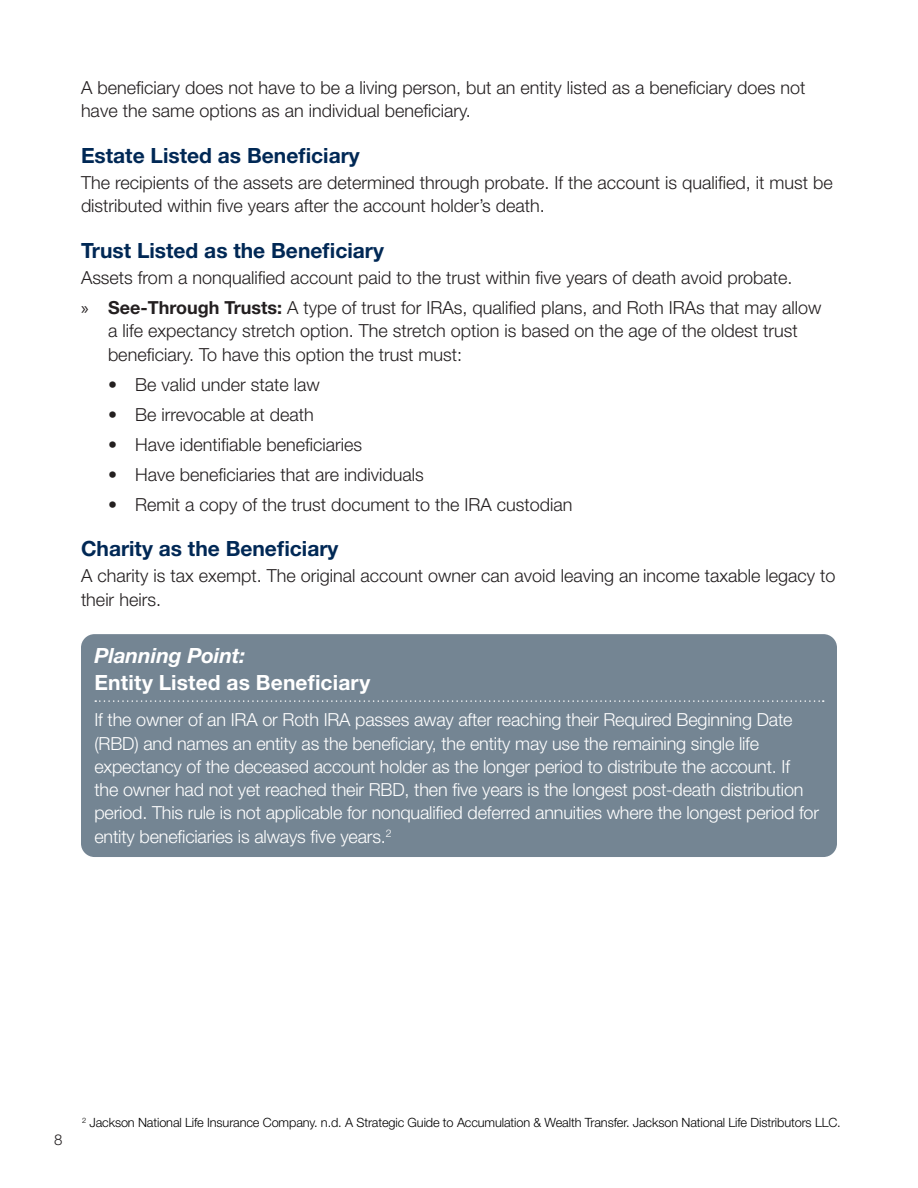
<style>
.page{position:relative;width:918px;height:1188px;background:#fff}
.page>*{position:absolute;margin:0;border:0;box-sizing:border-box;transform-origin:0 0}
.Heading{font:700 21px "Helvetica Neue LT Std";color:#002855}
.Inside_Cover{font:700 21px/27px "Helvetica Neue LT Std";letter-spacing:.005em;color:#fff}
.Paragraph_Text{font:300 18px/23.2px "Helvetica Neue LT Std";color:#231f20}
.Paragraph_Text-2{font:300 18px/23.2px "Helvetica Neue LT Std";letter-spacing:-.01em;color:#fff}
.t1{font:300 15px "Helvetica Neue LT Std";color:#231f20}
.t2{font:300 12.75px "Helvetica Neue LT Std";letter-spacing:-.01em;color:#000}
.s1{font-family:"Myriad Pro";font-weight:400}
.s2{font-weight:700}
.s3{font-style:italic}
</style>
<div class="page">
<div style="left:81px;top:634px;width:756px;height:223px;background:#748593;border-radius:14px"></div>
<svg style="left:95px;top:700px;width:729px;height:2px"></svg>
<p class="Paragraph_Text" style="left:81px;top:75px;width:726px">A beneficiary does not have to be a living person, but an entity listed as a beneficiary does not have the same options as an individual beneficiary.</p>
<p class="Heading" style="left:81px;top:143px;width:280px">Estate Listed as Beneficiary</p>
<p class="Paragraph_Text" style="left:81px;top:171px;width:753px">The recipients of the assets are determined through probate. If the account is qualified, it must be distributed within five years after the account holder’s death.</p>
<p class="Heading" style="left:81px;top:238px;width:304px">Trust Listed as the Beneficiary</p>
<p class="Paragraph_Text" style="left:81px;top:266px;width:713px">Assets from a nonqualified account paid to the trust within five years of death avoid probate.</p>
<p class="Paragraph_Text" style="left:108px;top:296px;width:715px;text-indent:-27px"><span class="s1">»</span> <span class="s2">See-Through Trusts:</span> A type of trust for IRAs, qualified plans, and Roth IRAs that may allow a life expectancy stretch option. The stretch option is based on the age of the oldest trust beneficiary. To have this option the trust must:</p>
<p class="Paragraph_Text" style="left:108px;top:372px;width:213px">• Be valid under state law</p>
<p class="Paragraph_Text" style="left:108px;top:402px;width:207px">• Be irrevocable at death</p>
<p class="Paragraph_Text" style="left:108px;top:432px;width:256px">• Have identifiable beneficiaries</p>
<p class="Paragraph_Text" style="left:108px;top:462px;width:317px">• Have beneficiaries that are individuals</p>
<p class="Paragraph_Text" style="left:108px;top:492px;width:466px">• Remit a copy of the trust document to the IRA custodian</p>
<p class="Heading" style="left:81px;top:536px;width:259px">Charity as the Beneficiary</p>
<p class="Paragraph_Text" style="left:81px;top:564px;width:756px">A charity is tax exempt. The original account owner can avoid leaving an income taxable legacy to their heirs.</p>
<p class="Inside_Cover" style="left:94px;top:641px;width:278px"><span class="s3">Planning Point:<br></span>Entity Listed as Beneficiary</p>
<p class="Paragraph_Text-2" style="left:94px;top:708px;width:726px">If the owner of an IRA or Roth IRA passes away after reaching their Required Beginning Date (RBD) and names an entity as the beneficiary, the entity may use the remaining single life expectancy of the deceased account holder as the longer period to distribute the account. If<br>the owner had not yet reached their RBD, then five years is the longest post-death distribution period. This rule is not applicable for nonqualified deferred annuities where the longest period for entity beneficiaries is always five years.<sup>2</sup></p>
<p class="t1" style="left:54px;top:1130px;width:10px">8</p>
<p class="t2" style="left:82px;top:1115px;width:760px"><sup>2</sup> Jackson National Life Insurance Company. n.d. A Strategic Guide to Accumulation &amp; Wealth Transfer. Jackson National Life Distributors LLC.</p>
</div>
